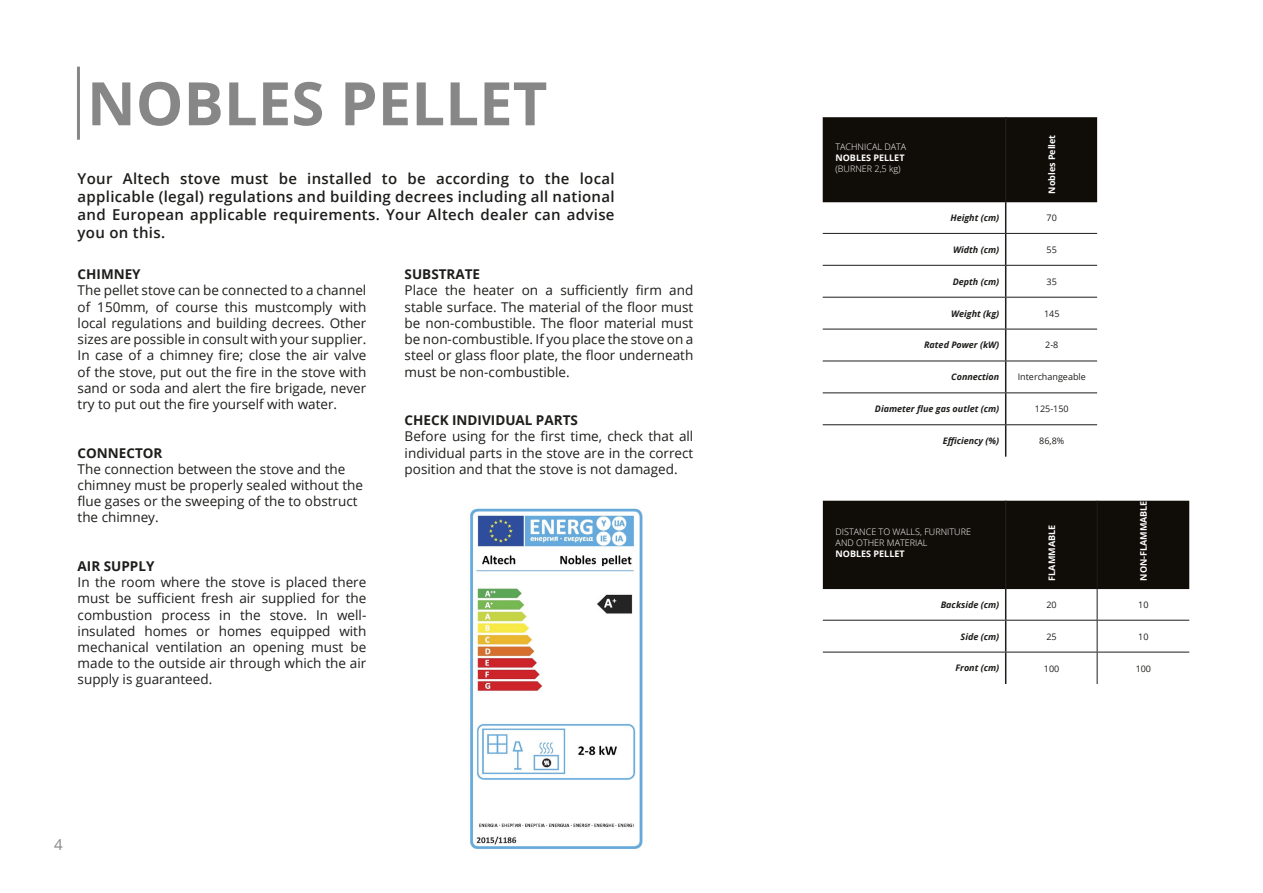
<style>
.page{position:relative;width:1263px;height:893px;background:#fff}
.page>*{position:absolute;margin:0;border:0;box-sizing:border-box;transform-origin:0 0}
.H3_-_White{font:700 60px "Open Sans";color:#878787}
.Basis_-_Altech_Grey{font:600 15px/18px "Open Sans";letter-spacing:.02em;color:#1d1d1b;text-align:justify}
.t1{font:15px "Open Sans";color:#878787}
.Basis_Streep_-_Altech_Grey{font:13.5px/16.2px "Open Sans";color:#1d1d1b;text-align:justify}
.Basis_Streep_-_Altech_Grey-2{font:700 13.5px "Open Sans";color:#1d1d1b}
.Table-Head-Horizontal{font:italic 700 9px "Open Sans";color:#1d1d1b}
.Table-Head-Vertical{font:300 9px "Open Sans";color:#fff}
.Table-Head-Vertical-2{font:700 9px "Open Sans";color:#fff}
.Table-body{font:9px "Open Sans";color:#1d1d1b}
</style>
<div class="page">
<hr style="left:77px;top:67px;width:3px;height:73px;background:#878787">
<div style="left:823px;top:117px;width:274px;height:85px;background:#100d08"></div>
<hr style="left:1005px;top:117px;width:1px;height:85px;background:#1d1d1b">
<hr style="left:1005px;top:202px;width:1px;height:31px;background:#1d1d1b">
<hr style="left:1005px;top:234px;width:1px;height:31px;background:#1d1d1b">
<hr style="left:1005px;top:266px;width:1px;height:31px;background:#1d1d1b">
<hr style="left:1005px;top:298px;width:1px;height:31px;background:#1d1d1b">
<hr style="left:1005px;top:329px;width:1px;height:32px;background:#1d1d1b">
<hr style="left:1005px;top:361px;width:1px;height:31px;background:#1d1d1b">
<hr style="left:1005px;top:393px;width:1px;height:31px;background:#1d1d1b">
<hr style="left:1005px;top:425px;width:1px;height:32px;background:#1d1d1b">
<hr style="left:823px;top:233px;width:183px;height:1px;background:#1d1d1b">
<hr style="left:1006px;top:233px;width:91px;height:1px;background:#1d1d1b">
<hr style="left:823px;top:265px;width:183px;height:1px;background:#1d1d1b">
<hr style="left:1006px;top:265px;width:91px;height:1px;background:#1d1d1b">
<hr style="left:823px;top:297px;width:183px;height:1px;background:#1d1d1b">
<hr style="left:1006px;top:297px;width:91px;height:1px;background:#1d1d1b">
<hr style="left:823px;top:329px;width:183px;height:1px;background:#1d1d1b">
<hr style="left:1006px;top:329px;width:91px;height:1px;background:#1d1d1b">
<hr style="left:823px;top:361px;width:183px;height:1px;background:#1d1d1b">
<hr style="left:1006px;top:361px;width:91px;height:1px;background:#1d1d1b">
<hr style="left:823px;top:392px;width:183px;height:1px;background:#1d1d1b">
<hr style="left:1006px;top:392px;width:91px;height:1px;background:#1d1d1b">
<hr style="left:823px;top:424px;width:183px;height:1px;background:#1d1d1b">
<hr style="left:1006px;top:424px;width:91px;height:1px;background:#1d1d1b">
<div style="left:823px;top:501px;width:366px;height:88px;background:#100d08"></div>
<hr style="left:1005px;top:501px;width:1px;height:88px;background:#1d1d1b">
<hr style="left:1005px;top:589px;width:1px;height:31px;background:#1d1d1b">
<hr style="left:1005px;top:621px;width:1px;height:31px;background:#1d1d1b">
<hr style="left:1005px;top:652px;width:1px;height:32px;background:#1d1d1b">
<hr style="left:1097px;top:501px;width:1px;height:88px;background:#1d1d1b">
<hr style="left:1097px;top:589px;width:1px;height:31px;background:#1d1d1b">
<hr style="left:823px;top:620px;width:183px;height:1px;background:#1d1d1b">
<hr style="left:1006px;top:620px;width:91px;height:1px;background:#1d1d1b">
<hr style="left:1097px;top:620px;width:92px;height:1px;background:#1d1d1b">
<hr style="left:1097px;top:621px;width:1px;height:31px;background:#1d1d1b">
<hr style="left:823px;top:652px;width:183px;height:1px;background:#1d1d1b">
<hr style="left:1006px;top:652px;width:91px;height:1px;background:#1d1d1b">
<hr style="left:1097px;top:652px;width:92px;height:1px;background:#1d1d1b">
<hr style="left:1097px;top:652px;width:1px;height:32px;background:#1d1d1b">
<img style="left:470px;top:508px;width:173px;height:341px">
<p class="H3_-_White" style="left:87px;top:61px;width:462px">NOBLES PELLET</p>
<p class="Basis_-_Altech_Grey" style="left:78px;top:169px;width:538px">Your Altech stove must be installed to be according to the local applicable (legal) regulations and building decrees including all national and European applicable requirements. Your Altech dealer can advise you on this.</p>
<p class="Basis_Streep_-_Altech_Grey-2" style="left:78px;top:265px;width:65px">CHIMNEY</p>
<p class="Basis_Streep_-_Altech_Grey" style="left:78px;top:282px;width:290px">The pellet stove can be connected to a channel of 150mm, of course this mustcomply with local regulations and building decrees. Other sizes are possible in consult with your supplier.<br>In case of a chimney fire; close the air valve of the stove, put out the fire in the stove with sand or soda and alert the fire brigade, never try to put out the fire yourself with water.</p>
<p class="Basis_Streep_-_Altech_Grey-2" style="left:78px;top:443px;width:86px">CONNECTOR</p>
<p class="Basis_Streep_-_Altech_Grey" style="left:78px;top:460px;width:269px">The connection between the stove and the</p>
<p class="Basis_Streep_-_Altech_Grey" style="left:78px;top:477px;width:287px;text-align:left">chimney must be properly sealed without the flue gases or the sweeping of the to obstruct the chimney.</p>
<p class="Basis_Streep_-_Altech_Grey-2" style="left:78px;top:556px;width:78px">AIR SUPPLY</p>
<p class="Basis_Streep_-_Altech_Grey" style="left:78px;top:574px;width:290px">In the room where the stove is placed there must be sufficient fresh air supplied for the combustion process in the stove. In well&shy;insulated homes or homes equipped with mechanical ventilation an opening must be made to the outside air through which the air supply is guaranteed.</p>
<p class="Basis_Streep_-_Altech_Grey-2" style="left:405px;top:265px;width:77px">SUBSTRATE</p>
<p class="Basis_Streep_-_Altech_Grey" style="left:405px;top:282px;width:290px">Place the heater on a sufficiently firm and stable surface. The material of the floor must be non-combustible. The floor material must be non-combustible. If you place the stove on a steel or glass floor plate, the floor underneath must be non-combustible.</p>
<p class="Basis_Streep_-_Altech_Grey-2" style="left:405px;top:411px;width:175px">CHECK INDIVIDUAL PARTS</p>
<p class="Basis_Streep_-_Altech_Grey" style="left:405px;top:428px;width:290px">Before using for the first time, check that all individual parts in the stove are in the correct position and that the stove is not damaged.</p>
<p class="t1" style="left:54px;top:835px;width:10px">4</p>
<p class="Table-Head-Vertical" style="left:835px;top:141px;width:72px">TACHNICAL DATA</p>
<p class="Table-Head-Vertical-2" style="left:835px;top:151px;width:71px">NOBLES PELLET</p>
<p class="Table-Head-Vertical" style="left:835px;top:162px;width:67px">(BURNER 2,5 kg)</p>
<p class="Table-Head-Vertical-2" style="left:1045px;top:194px;width:61px;rotate:-90deg">Nobles Pellet</p>
<p class="Table-Head-Horizontal" style="left:950px;top:211px;width:50px">Height (cm)</p>
<p class="Table-body" style="left:1047px;top:212px;width:12px">70</p>
<p class="Table-Head-Horizontal" style="left:953px;top:243px;width:48px">Width (cm)</p>
<p class="Table-body" style="left:1047px;top:243px;width:12px">55</p>
<p class="Table-Head-Horizontal" style="left:953px;top:275px;width:48px">Depth (cm)</p>
<p class="Table-body" style="left:1047px;top:275px;width:12px">35</p>
<p class="Table-Head-Horizontal" style="left:951px;top:307px;width:50px">Weight (kg)</p>
<p class="Table-body" style="left:1044px;top:307px;width:17px">145</p>
<p class="Table-Head-Horizontal" style="left:924px;top:339px;width:77px">Rated Power (kW)</p>
<p class="Table-body" style="left:1045px;top:339px;width:15px">2-8</p>
<p class="Table-Head-Horizontal" style="left:951px;top:371px;width:50px">Connection</p>
<p class="Table-body" style="left:1018px;top:371px;width:70px">Interchangeable</p>
<p class="Table-Head-Horizontal" style="left:875px;top:403px;width:126px">Diameter flue gas outlet (cm)</p>
<p class="Table-body" style="left:1035px;top:403px;width:35px">125-150</p>
<p class="Table-Head-Horizontal" style="left:943px;top:434px;width:58px">Efficiency (%)</p>
<p class="Table-body" style="left:1039px;top:435px;width:27px">86,8%</p>
<p class="Table-Head-Vertical" style="left:836px;top:526px;width:137px">DISTANCE TO WALLS, FURNITURE</p>
<p class="Table-Head-Vertical" style="left:836px;top:537px;width:93px">AND OTHER MATERIAL</p>
<p class="Table-Head-Vertical-2" style="left:836px;top:547px;width:71px">NOBLES PELLET</p>
<p class="Table-Head-Vertical-2" style="left:1045px;top:581px;width:57px;rotate:-90deg">FLAMMABLE</p>
<p class="Table-Head-Vertical-2" style="left:1137px;top:581px;width:81px;rotate:-90deg">NON-FLAMMABLE</p>
<p class="Table-Head-Horizontal" style="left:941px;top:598px;width:60px">Backside (cm)</p>
<p class="Table-body" style="left:1046px;top:598px;width:12px">20</p>
<p class="Table-body" style="left:1138px;top:598px;width:12px">10</p>
<p class="Table-Head-Horizontal" style="left:960px;top:630px;width:40px">Side (cm)</p>
<p class="Table-body" style="left:1046px;top:630px;width:12px">25</p>
<p class="Table-body" style="left:1138px;top:630px;width:12px">10</p>
<p class="Table-Head-Horizontal" style="left:955px;top:662px;width:45px">Front (cm)</p>
<p class="Table-body" style="left:1044px;top:662px;width:17px">100</p>
<p class="Table-body" style="left:1136px;top:662px;width:17px">100</p>
</div>
